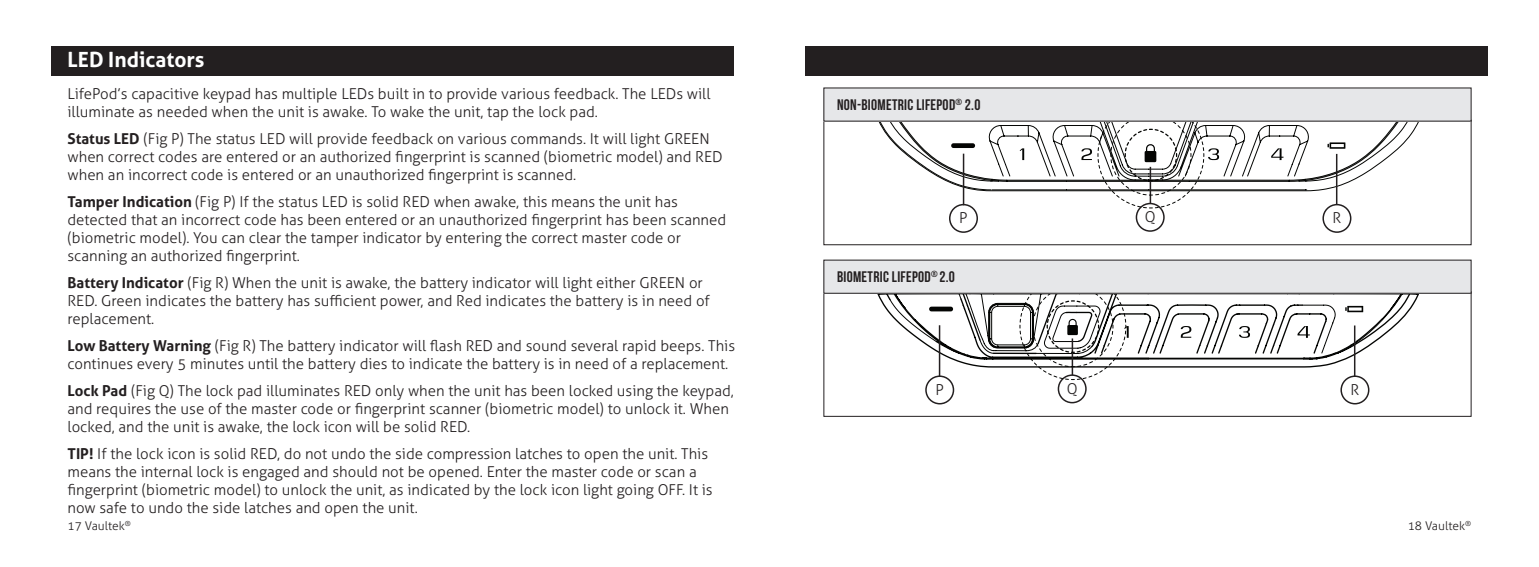
<style>
.page{position:relative;width:1539px;height:567px;background:#fff}
.page>*{position:absolute;margin:0;border:0;box-sizing:border-box;transform-origin:0 0}
.t1{font:700 21px "Aller";color:#fff}
.t2{font:15.3px "Bebas Neue";letter-spacing:.02em;color:#231f20}
.t3{font:300 15px/18px "Aller";color:#231f20}
.t4{font:300 12px "Aller";color:#231f20}
.s1{font-weight:700}
</style>
<div class="page">
<div style="left:51px;top:46px;width:683px;height:29px;background:#231f20"></div>
<svg style="left:878px;top:122px;width:541px;height:26px"></svg>
<div style="left:824px;top:120px;width:648px;height:125px;border:1px solid #231f20"></div>
<div style="left:949px;top:204px;width:29px;height:29px;border:2px solid #231f20;border-radius:50%"></div>
<div style="left:1136px;top:203px;width:29px;height:29px;border:2px solid #231f20;border-radius:50%"></div>
<div style="left:1322px;top:204px;width:29px;height:29px;border:2px solid #231f20;border-radius:50%"></div>
<svg style="left:897px;top:122px;width:503px;height:86px"></svg>
<div style="left:824px;top:88px;width:647px;height:33px;background:#e6e7e9"></div>
<div style="left:806px;top:46px;width:682px;height:30px;background:#231f20"></div>
<div style="left:824px;top:291px;width:648px;height:126px;border:1px solid #231f20"></div>
<div style="left:925px;top:375px;width:29px;height:29px;border:2px solid #231f20;border-radius:50%"></div>
<div style="left:1058px;top:374px;width:29px;height:29px;border:2px solid #231f20;border-radius:50%"></div>
<div style="left:1340px;top:375px;width:29px;height:29px;border:2px solid #231f20;border-radius:50%"></div>
<svg style="left:878px;top:294px;width:541px;height:86px"></svg>
<div style="left:824px;top:260px;width:647px;height:33px;background:#e6e7e9"></div>
<div style="left:824px;top:260px;width:648px;height:34px;border:1px solid #231f20"></div>
<p class="t1" style="left:68px;top:47px;width:139px">LED Indicators</p>
<p class="t3" style="left:68px;top:85px;width:645px">LifePod’s capacitive keypad has multiple LEDs built in to provide various feedback. The LEDs will illuminate as needed when the unit is awake. To wake the unit, tap the lock pad.</p>
<p class="t3" style="left:68px;top:130px;width:657px"><span class="s1">Status LED</span> (Fig P) The status LED will provide feedback on various commands. It will light GREEN when correct codes are entered or an authorized fingerprint is scanned (biometric model) and RED when an incorrect code is entered or an unauthorized fingerprint is scanned.</p>
<p class="t3" style="left:68px;top:193px;width:660px"><span class="s1">Tamper Indication</span> (Fig P) If the status LED is solid RED when awake, this means the unit has detected that an incorrect code has been entered or an unauthorized fingerprint has been scanned (biometric model). You can clear the tamper indicator by entering the correct master code or scanning an authorized fingerprint.</p>
<p class="t3" style="left:68px;top:274px;width:644px"><span class="s1">Battery Indicator</span> (Fig R) When the unit is awake, the battery indicator will light either GREEN or<br>RED. Green indicates the battery has sufficient power, and Red indicates the battery is in need of replacement.</p>
<p class="t3" style="left:68px;top:337px;width:669px"><span class="s1">Low Battery Warning</span> (Fig R) The battery indicator will flash RED and sound several rapid beeps. This continues every 5 minutes until the battery dies to indicate the battery is in need of a replacement.</p>
<p class="t3" style="left:68px;top:382px;width:668px"><span class="s1">Lock Pad</span> (Fig Q) The lock pad illuminates RED only when the unit has been locked using the keypad, and requires the use of the master code or fingerprint scanner (biometric model) to unlock it. When locked, and the unit is awake, the lock icon will be solid RED.</p>
<p class="t3" style="left:68px;top:445px;width:647px"><span class="s1">TIP!</span> If the lock icon is solid RED, do not undo the side compression latches to open the unit. This means the internal lock is engaged and should not be opened. Enter the master code or scan a fingerprint (biometric model) to unlock the unit, as indicated by the lock icon light going OFF. It is now safe to undo the side latches and open the unit.</p>
<p class="t4" style="left:68px;top:519px;width:65px">17 Vaultek<sup>®</sup></p>
<p class="t4" style="left:1408px;top:519px;width:65px">18 Vaultek<sup>®</sup></p>
<p class="t2" style="left:837px;top:96px;width:145px">NON-BIOMETRIC LIFEPOD<sup>®</sup> 2.0</p>
<p class="t3" style="left:959px;top:209px;width:10px">P</p>
<p class="t3" style="left:1145px;top:208px;width:12px">Q</p>
<p class="t3" style="left:1333px;top:209px;width:10px">R</p>
<p class="t2" style="left:837px;top:268px;width:119px">BIOMETRIC LIFEPOD<sup>®</sup> 2.0</p>
<p class="t3" style="left:936px;top:380px;width:10px">P</p>
<p class="t3" style="left:1067px;top:379px;width:12px">Q</p>
<p class="t3" style="left:1351px;top:380px;width:10px">R</p>
</div>
